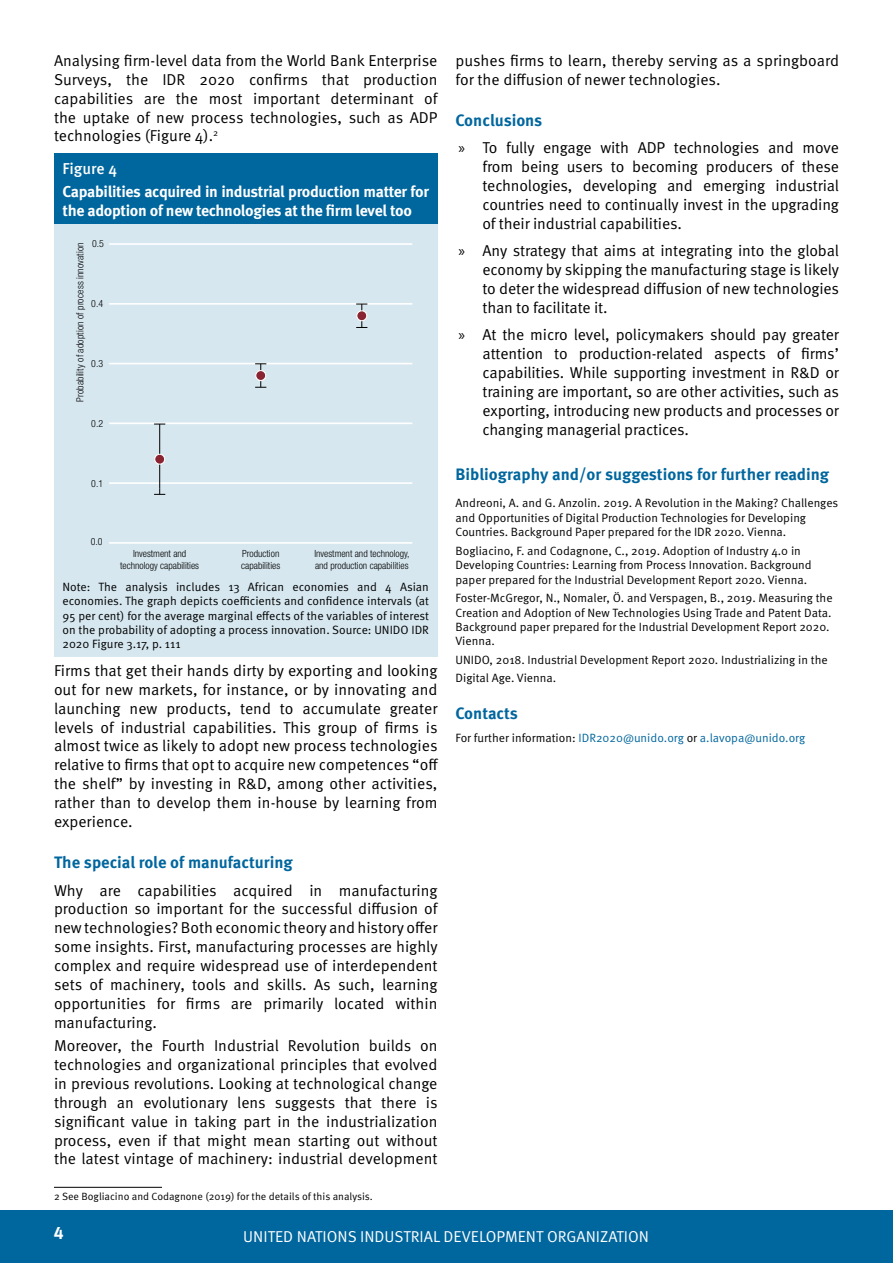
<style>
.page{position:relative;width:893px;height:1263px;background:#fff}
.page>*{position:absolute;margin:0;border:0;box-sizing:border-box;transform-origin:0 0}
.t1{font:700 18px "Meta Correspondence Pro";color:#fff}
.t2{font:700 16.5px "Meta Pro";color:#00669e}
.t3{font:15.75px/18.9px "Meta Pro";letter-spacing:-.005em;color:#000;text-align:justify}
.t4{font:700 15.75px/18.9px "Meta Pro";letter-spacing:-.02em;color:#fff}
.t5{font:15.75px "Meta Pro";color:#fff}
.t6{font:500 15.75px "Meta Pro";color:#fff}
.t7{font:12px/14.4px "Meta Pro";color:#000}
.t8{font:12px "Meta Pro";color:#00669e}
.t9{font:10.5px "Meta Pro";color:#000}
.t10{font:300 condensed 9.9px/11.9px "Helvetica Neue LT Std";color:#000}
.t11{font:300 condensed 9.9px "Helvetica Neue LT Std";letter-spacing:.02em;color:#000}
.s1{font-family:"Myriad Pro"}
.s2{color:#000}
</style>
<div class="page">
<div style="left:0;top:1210px;width:893px;height:53px;background:#00669e"></div>
<div style="left:54px;top:172px;width:383px;height:485px;background:#d6e7ef"></div>
<div style="left:54px;top:153px;width:383px;height:70px;background:#00669e"></div>
<hr style="left:109px;top:542px;width:303px;height:2px;background:#fff">
<hr style="left:109px;top:482px;width:303px;height:2px;background:#fff">
<hr style="left:109px;top:422px;width:303px;height:2px;background:#fff">
<hr style="left:109px;top:363px;width:303px;height:1px;background:#fff">
<hr style="left:109px;top:303px;width:303px;height:2px;background:#fff">
<hr style="left:109px;top:243px;width:303px;height:2px;background:#fff">
<hr style="left:159px;top:424px;width:1px;height:65px;background:#000">
<svg style="left:154px;top:489px;width:11px;height:6px"></svg>
<svg style="left:255px;top:363px;width:11px;height:25px"></svg>
<svg style="left:356px;top:304px;width:11px;height:24px"></svg>
<div style="left:155px;top:454px;width:10px;height:10px;background:#892532;border-radius:50%"></div>
<div style="left:155px;top:454px;width:10px;height:10px;border:1px solid #fff;border-radius:50%"></div>
<div style="left:256px;top:371px;width:10px;height:9px;background:#892532;border-radius:50%"></div>
<div style="left:256px;top:370px;width:10px;height:11px;border:1px solid #fff;border-radius:50%"></div>
<div style="left:357px;top:311px;width:10px;height:10px;background:#892532;border-radius:50%"></div>
<div style="left:357px;top:311px;width:10px;height:10px;border:1px solid #fff;border-radius:50%"></div>
<hr style="left:54px;top:1187px;width:108px;height:1px;background:#000">
<p class="t3" style="left:54px;top:51px;width:385px">Analysing firm-level data from the World Bank Enterprise Surveys, the IDR 2020 confirms that production capabilities are the most important determinant of the uptake of new process technologies, such as ADP technologies (Figure 4).<sup>2</sup></p>
<p class="t6" style="left:63px;top:158px;width:56px">Figure 4</p>
<p class="t4" style="left:63px;top:182px;width:368px">Capabilities acquired in industrial production matter for the adoption of new technologies at the firm level too</p>
<p class="t10" style="left:92px;top:238px;width:13px">0.5</p>
<p class="t11" style="left:74px;top:402px;width:161px;rotate:-90deg">Probability of adoption of process innovation</p>
<p class="t10" style="left:91px;top:298px;width:13px">0.4</p>
<p class="t10" style="left:91px;top:357px;width:13px">0.3</p>
<p class="t10" style="left:91px;top:417px;width:13px">0.2</p>
<p class="t10" style="left:91px;top:477px;width:13px">0.1</p>
<p class="t10" style="left:91px;top:536px;width:13px">0.0</p>
<p class="t10" style="left:120px;top:547px;width:80px;text-align:center">Investment and technology capabilities</p>
<p class="t10" style="left:241px;top:547px;width:40px">Production capabilities</p>
<p class="t10" style="left:314px;top:547px;width:97px">Investment and technology, and production capabilities</p>
<p class="t7" style="left:63px;top:580px;width:368px;text-align:justify">Note: The analysis includes 13 African economies and 4 Asian economies. The graph depicts coefficients and confidence intervals (at 95 per cent) for the average marginal effects of the variables of interest on the probability of adopting a process innovation. Source: UNIDO IDR 2020 Figure 3.17, p. 111</p>
<p class="t3" style="left:54px;top:661px;width:386px">Firms that get their hands dirty by exporting and looking out for new markets, for instance, or by innovating and launching new products, tend to accumulate greater levels of industrial capabilities. This group of firms is almost twice as likely to adopt new process technologies relative to firms that opt to acquire new competences “off the shelf” by investing in R&amp;D, among other activities, rather than to develop them in-house by learning from experience.</p>
<p class="t2" style="left:54px;top:852px;width:240px">The special role of manufacturing</p>
<p class="t3" style="left:54px;top:881px;width:385px">Why are capabilities acquired in manufacturing production so important for the successful diffusion of new technologies? Both economic theory and history offer some insights. First, manufacturing processes are highly complex and require widespread use of interdependent sets of machinery, tools and skills. As such, learning opportunities for firms are primarily located within manufacturing.</p>
<p class="t3" style="left:54px;top:1036px;width:385px">Moreover, the Fourth Industrial Revolution builds on technologies and organizational principles that evolved in previous revolutions. Looking at technological change through an evolutionary lens suggests that there is significant value in taking part in the industrialization process, even if that might mean starting out without the latest vintage of machinery: industrial development</p>
<p class="t9" style="left:54px;top:1189px;width:320px">2 See Bogliacino and Codagnone (2019) for the details of this analysis.</p>
<p class="t3" style="left:455px;top:51px;width:385px">pushes firms to learn, thereby serving as a springboard for the diffusion of newer technologies.</p>
<p class="t2" style="left:455px;top:110px;width:88px">Conclusions</p>
<p class="t3" style="left:482px;top:139px;width:358px;text-indent:-24px"><span class="s1">»</span> To fully engage with ADP technologies and move from being users to becoming producers of these technologies, developing and emerging industrial countries need to continually invest in the upgrading of their industrial capabilities.</p>
<p class="t3" style="left:482px;top:242px;width:358px;text-indent:-24px"><span class="s1">»</span> Any strategy that aims at integrating into the global economy by skipping the manufacturing stage is likely to deter the widespread diffusion of new technologies than to facilitate it.</p>
<p class="t3" style="left:482px;top:326px;width:358px;text-indent:-24px"><span class="s1">»</span> At the micro level, policymakers should pay greater attention to production-related aspects of firms’ capabilities. While supporting investment in R&amp;D or training are important, so are other activities, such as exporting, introducing new products and processes or changing managerial practices.</p>
<p class="t2" style="left:455px;top:464px;width:375px">Bibliography and/or suggestions for further reading</p>
<p class="t7" style="left:455px;top:496px;width:384px">Andreoni, A. and G. Anzolin. 2019. A Revolution in the Making? Challenges and Opportunities of Digital Production Technologies for Developing<br>Countries. Background Paper prepared for the IDR 2020. Vienna.</p>
<p class="t7" style="left:455px;top:544px;width:358px">Bogliacino, F. and Codagnone, C., 2019. Adoption of Industry 4.0 in<br>Developing Countries: Learning from Process Innovation. Background paper prepared for the Industrial Development Report 2020. Vienna.</p>
<p class="t7" style="left:455px;top:591px;width:379px">Foster-McGregor, N., Nomaler, Ö. and Verspagen, B., 2019. Measuring the Creation and Adoption of New Technologies Using Trade and Patent Data.<br>Background paper prepared for the Industrial Development Report 2020.<br>Vienna.</p>
<p class="t7" style="left:455px;top:651px;width:374px;line-height:18px">UNIDO, 2018. Industrial Development Report 2020. Industrializing in the<br>Digital Age. Vienna.</p>
<p class="t2" style="left:455px;top:703px;width:64px">Contacts</p>
<p class="t8" style="left:455px;top:730px;width:351px"><span class="s2">For further information:</span> IDR2020@unido.org <span class="s2">or</span> a.lavopa@unido.org</p>
<p class="t1" style="left:54px;top:1219px;width:12px">4</p>
<p class="t5" style="left:243px;top:1227px;width:407px">UNITED NATIONS INDUSTRIAL DEVELOPMENT ORGANIZATION</p>
</div>
